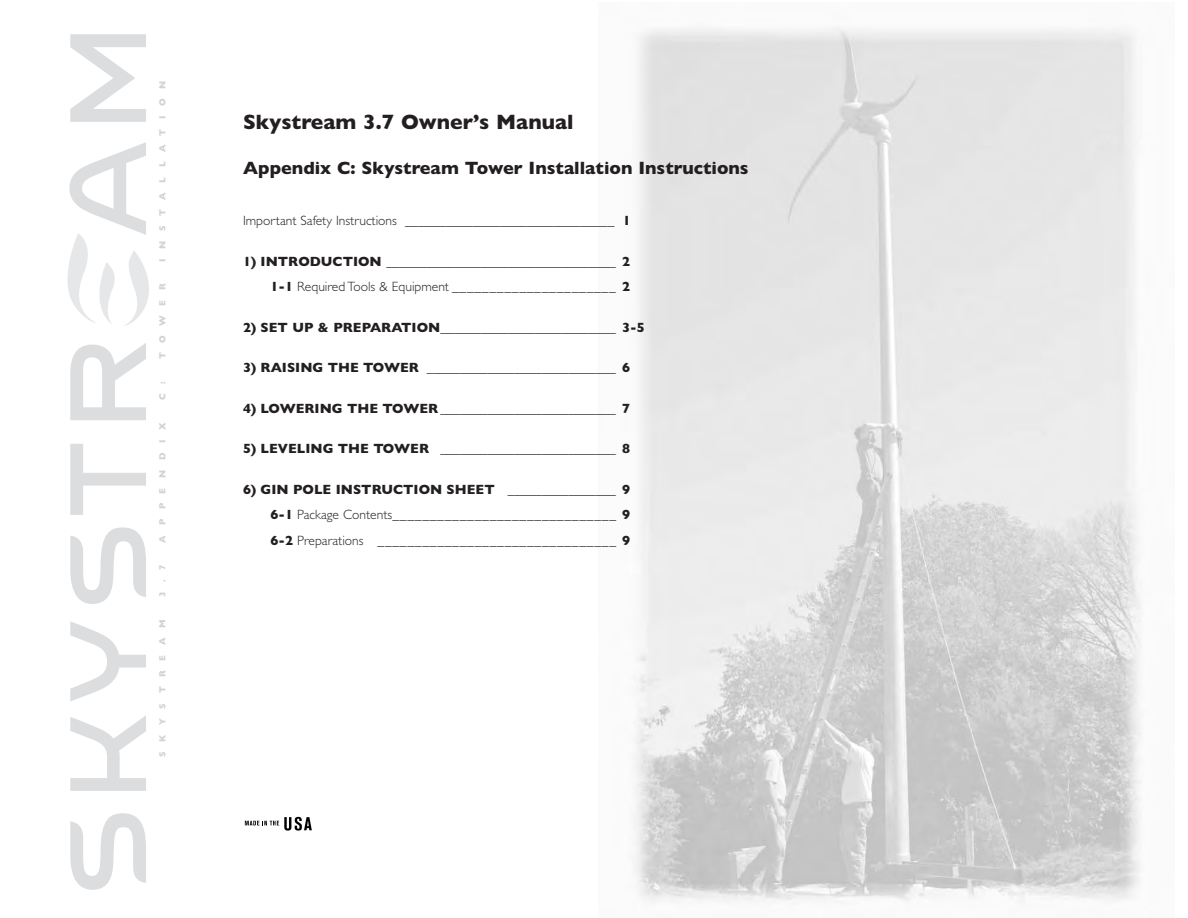
<style>
.page{position:relative;width:1188px;height:918px;background:#fff}
.page>*{position:absolute;margin:0;border:0;box-sizing:border-box;transform-origin:0 0}
.t1{font:700 21px "Gill Sans";color:#231f20}
.t2{font:700 18px "Gill Sans";color:#231f20}
.t3{font:700 13.5px/25.5px "Gill Sans";color:#231f20;text-align:right}
.t4{font:13.5px/25.5px "Gill Sans";color:#231f20;text-align:justify}
.t5{font:300 13.5px "Gill Sans";color:#231f20}
.t6{font:700 9px "Gill Sans";letter-spacing:1.07em;color:#d1d2d4}
.s1{font-weight:700}
.s2{font-weight:300}
.s3{font-weight:400}
</style>
<div class="page">
<svg style="left:68px;top:267px;width:81px;height:37px"></svg>
<svg style="left:69px;top:34px;width:77px;height:856px"></svg>
<img style="left:634px;top:27px;width:507px;height:875px">
<svg style="left:245px;top:817px;width:67px;height:14px"></svg>
<p class="t6" style="left:157px;top:262px;width:182px;rotate:-90deg">INSTALLATION</p>
<p class="t6" style="left:157px;top:359px;width:77px;rotate:-90deg">TOWER</p>
<p class="t6" style="left:157px;top:400px;width:20px;rotate:-90deg">C :</p>
<p class="t6" style="left:157px;top:543px;width:121px;rotate:-90deg">APPENDIX</p>
<p class="t6" style="left:157px;top:597px;width:34px;rotate:-90deg">3.7</p>
<p class="t6" style="left:157px;top:757px;width:139px;rotate:-90deg">SKYSTREAM</p>
<h1 class="t1" style="left:243px;top:110px;width:332px">Skystream 3.7 Owner’s Manual</h1>
<h2 class="t2" style="left:243px;top:157px;width:507px">Appendix C: Skystream Tower Installation Instructions</h2>
<p class="t5" style="left:243px;top:216px;width:389px">Important Safety Instructions _______________________________ <span class="s1">1</span></p>
<p class="t3" style="left:243px;top:248px;width:389px">1) INTRODUCTION __________________________________ 2<br>1-1 <span class="s2">Required Tools &amp; Equipment</span> <span class="s3">______________________</span> 2</p>
<p class="t3" style="left:243px;top:314px;width:403px">2) SET UP &amp; PREPARATION__________________________ 3-5</p>
<p class="t3" style="left:243px;top:355px;width:389px">3) RAISING THE TOWER ____________________________ 6</p>
<p class="t3" style="left:243px;top:395px;width:389px">4) LOWERING THE TOWER __________________________ 7</p>
<p class="t3" style="left:243px;top:436px;width:389px">5) LEVELING THE TOWER __________________________ 8</p>
<p class="t4" style="left:270px;top:478px;width:361px;text-indent:-27px"><span class="s1">6) GIN POLE INSTRUCTION SHEET ________________ 9<br>6-1</span> <span class="s2">Package Contents</span>______________________________ <span class="s1">9<br>6-2</span> <span class="s2">Preparations</span> ________________________________ <span class="s1">9</span></p>
</div>
